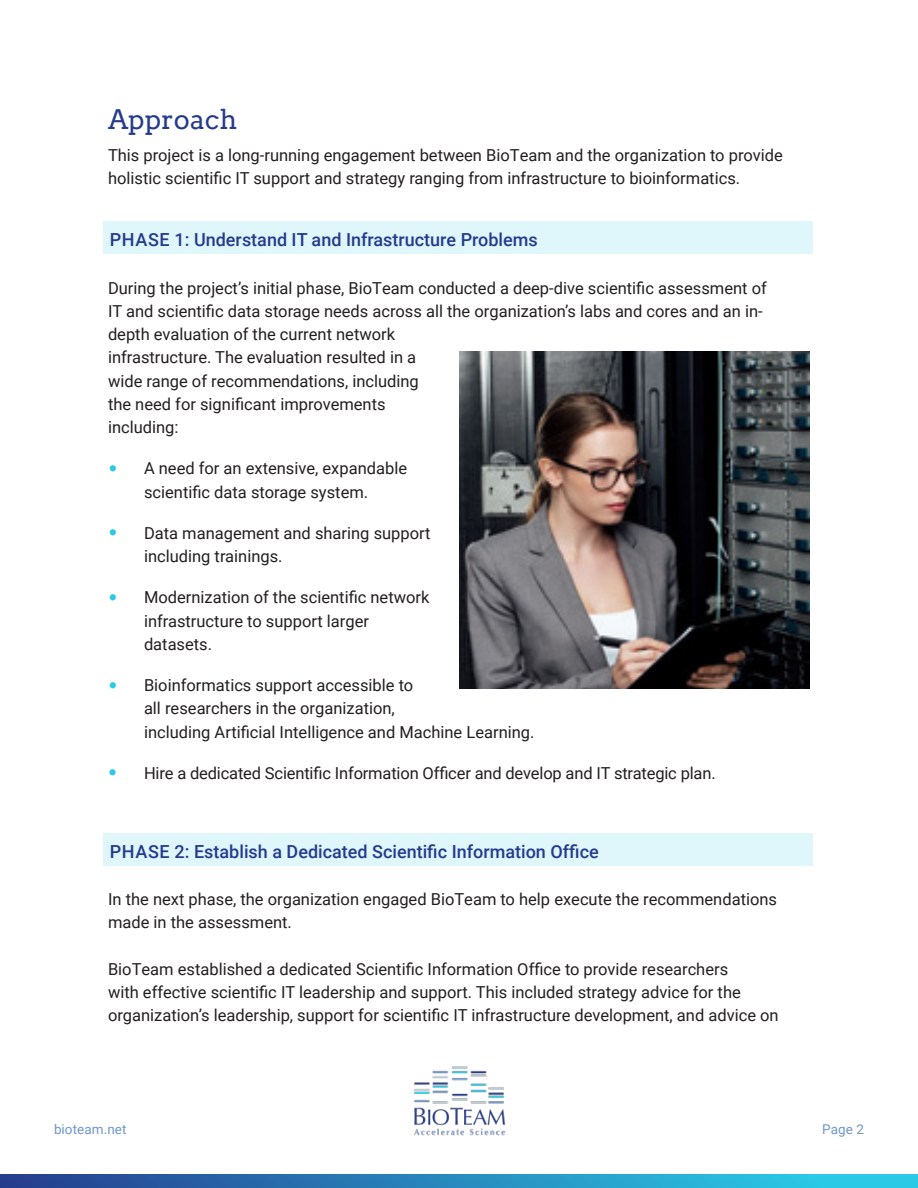
<style>
.page{position:relative;width:918px;height:1188px;background:#fff}
.page>*{position:absolute;margin:0;border:0;box-sizing:border-box;transform-origin:0 0}
.t1{font:27px "Arvo";color:#263b8c}
.t2{font:500 18px "Roboto";color:#263b8c}
.t3{font:16.5px/23.2px "Roboto";color:#231f20}
.t4{font:13.5px "Roboto";letter-spacing:.005em;color:#7097c7}
</style>
<div class="page">
<img style="left:414px;top:1066px;width:92px;height:70px">
<svg style="left:0;top:1174px;width:918px;height:14px;background:#2889be"></svg>
<div style="left:104px;top:221px;width:709px;height:33px;background:#dff7fb"></div>
<div style="left:104px;top:833px;width:709px;height:32px;background:#dff7fb"></div>
<img style="left:459px;top:351px;width:351px;height:337px">
<h1 class="t1" style="left:108px;top:108px;width:131px">Approach</h1>
<p class="t3" style="left:108px;top:145px;width:676px">This project is a long-running engagement between BioTeam and the organization to provide holistic scientific IT support and strategy ranging from infrastructure to bioinformatics.</p>
<p class="t2" style="left:110px;top:233px;width:430px">PHASE 1: Understand IT and Infrastructure Problems</p>
<p class="t3" style="left:108px;top:275px;width:660px">During the project’s initial phase, BioTeam conducted a deep-dive scientific assessment of IT and scientific data storage needs across all the organization’s labs and cores and an in&shy;depth evaluation of the current network<br>infrastructure. The evaluation resulted in a<br>wide range of recommendations, including<br>the need for significant improvements<br>including:</p>
<p class="t3" style="left:144px;top:458px;width:265px">A need for an extensive, expandable scientific data storage system.</p>
<p class="t3" style="left:144px;top:523px;width:288px">Data management and sharing support including trainings.</p>
<p class="t3" style="left:144px;top:585px;width:287px">Modernization of the scientific network infrastructure to support larger datasets.</p>
<p class="t3" style="left:144px;top:675px;width:392px">Bioinformatics support accessible to<br>all researchers in the organization,<br>including Artificial Intelligence and Machine Learning.</p>
<p class="t3" style="left:144px;top:761px;width:573px">Hire a dedicated Scientific Information Officer and develop and IT strategic plan.</p>
<p class="t2" style="left:110px;top:844px;width:490px">PHASE 2: Establish a Dedicated Scientific Information Office</p>
<p class="t3" style="left:108px;top:889px;width:671px">In the next phase, the organization engaged BioTeam to help execute the recommendations made in the assessment.</p>
<p class="t3" style="left:108px;top:956px;width:672px">BioTeam established a dedicated Scientific Information Office to provide researchers<br>with effective scientific IT leadership and support. This included strategy advice for the organization’s leadership, support for scientific IT infrastructure development, and advice on</p>
<p class="t4" style="left:54px;top:1121px;width:74px">bioteam.net</p>
<p class="t4" style="left:822px;top:1124px;width:43px">Page 2</p>
</div>
